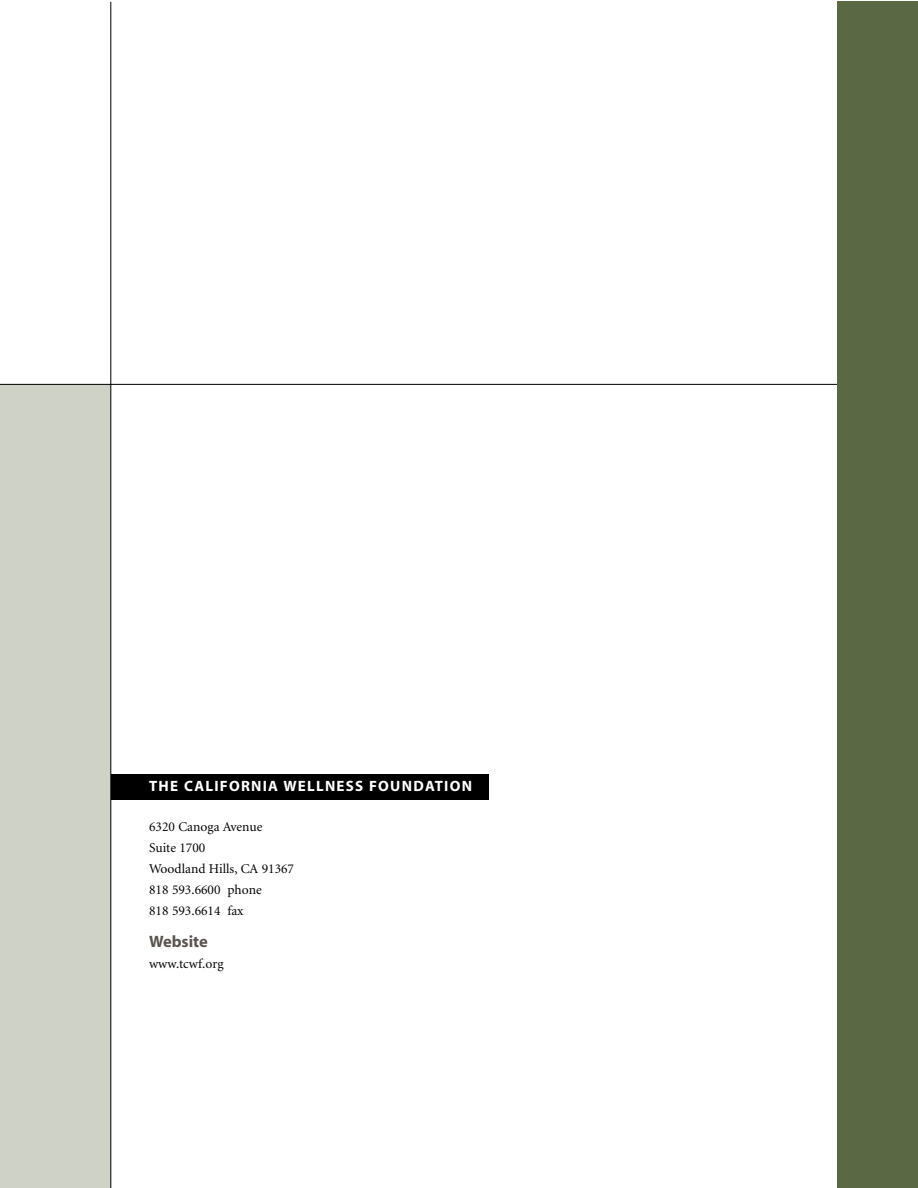
<style>
.page{position:relative;width:918px;height:1188px;background:#fff}
.page>*{position:absolute;margin:0;border:0;box-sizing:border-box;transform-origin:0 0}
.t1{font:700 16.5px "Myriad";color:#5b5451}
.t2{font:700 15px "Myriad";letter-spacing:.085em;color:#fff}
.t3{font:13.5px/21px "Minion";color:#000}
</style>
<div class="page">
<div style="left:0;top:384px;width:111px;height:804px;background:#ced2c7"></div>
<hr style="left:0;top:384px;width:917px;height:1px;background:#000">
<div style="left:837px;top:1px;width:81px;height:1187px;background:#5b6844"></div>
<div style="left:111px;top:774px;width:378px;height:26px;background:#000"></div>
<hr style="left:110px;top:2px;width:1px;height:1186px;background:#000">
<p class="t2" style="left:149px;top:781px;width:324px">THE CALIFORNIA WELLNESS FOUNDATION</p>
<p class="t3" style="left:149px;top:818px;width:146px">6320 Canoga Avenue<br>Suite 1700<br>Woodland Hills, CA 91367<br>818 593.6600 phone<br>818 593.6614 fax</p>
<p class="t1" style="left:149px;top:936px;width:60px">Website</p>
<p class="t3" style="left:149px;top:955px;width:76px">www.tcwf.org</p>
</div>
